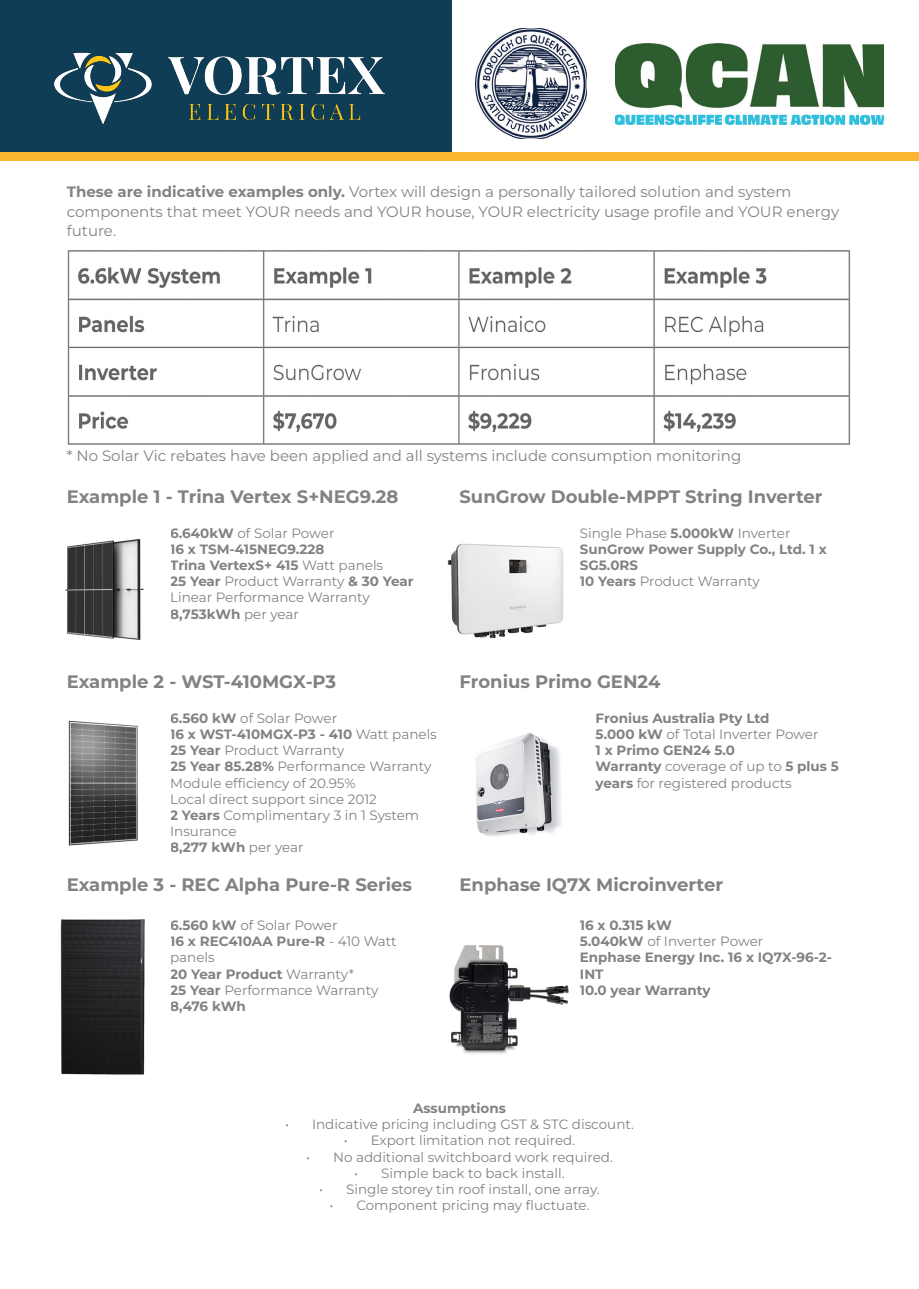
<style>
.page{position:relative;width:919px;height:1289px;background:#fff}
.page>*{position:absolute;margin:0;border:0;box-sizing:border-box;transform-origin:0 0}
.t1{font:700 18px "Montserrat";color:#818282}
.t2{font:15px/19.4px "Montserrat";color:#818282}
.t3{font:13.5px/16.2px "Montserrat";color:#818282}
.t4{font:700 13.5px/16.2px "Montserrat";color:#818282}
.s1{font-weight:700}
.s2{font-weight:400}
</style>
<div class="page">
<img style="left:476px;top:733px;width:85px;height:104px">
<img style="left:67px;top:250px;width:784px;height:195px">
<img style="left:65px;top:538px;width:79px;height:102px">
<img style="left:447px;top:543px;width:116px;height:96px">
<img style="left:68px;top:720px;width:70px;height:126px">
<img style="left:60px;top:919px;width:85px;height:156px">
<img style="left:449px;top:945px;width:120px;height:109px">
<div style="left:0;top:0;width:451px;height:159px;background:#0f3d55"></div>
<div style="left:0;top:153px;width:918px;height:8px;background:#fcb531"></div>
<img style="left:475px;top:28px;width:112px;height:111px">
<img style="left:615px;top:43px;width:268px;height:81px">
<img style="left:34px;top:52px;width:383px;height:101px">
<p class="t2" style="left:67px;top:182px;width:773px"><span class="s1">These are indicative examples only.</span> Vortex will design a personally tailored solution and system components that meet YOUR needs and YOUR house, YOUR electricity usage profile and YOUR energy future.</p>
<p class="t2" style="left:67px;top:446px;width:676px">* No Solar Vic rebates have been applied and all systems include consumption monitoring</p>
<p class="t1" style="left:67px;top:484px;width:333px">Example 1 - Trina Vertex S+NEG9.28</p>
<p class="t3" style="left:170px;top:524px;width:166px"><span class="s1">6.640kW</span> of Solar Power</p>
<p class="t4" style="left:170px;top:540px;width:156px">16 x TSM-415NEG9.228</p>
<p class="t4" style="left:170px;top:557px;width:214px">Trina VertexS+ 415 <span class="s2">Watt panels</span></p>
<p class="t3" style="left:170px;top:573px;width:245px"><span class="s1">25 Year</span> Product Warranty <span class="s1">&amp; 30 Year</span></p>
<p class="t3" style="left:170px;top:589px;width:201px">Linear Performance Warranty</p>
<p class="t4" style="left:170px;top:605px;width:130px">8,753kWh <span class="s2">per year</span></p>
<p class="t1" style="left:67px;top:669px;width:271px">Example 2 - WST-410MGX-P3</p>
<p class="t3" style="left:170px;top:709px;width:168px"><span class="s1">6.560 kW</span> of Solar Power</p>
<p class="t4" style="left:170px;top:725px;width:268px">16 x WST-410MGX-P3 - 410 <span class="s2">Watt panels</span></p>
<p class="t3" style="left:170px;top:741px;width:176px"><span class="s1">25 Year</span> Product Warranty</p>
<p class="t3" style="left:170px;top:758px;width:263px"><span class="s1">25 Year 85.28%</span> Performance Warranty</p>
<p class="t3" style="left:170px;top:774px;width:187px">Module efficiency of 20.95%</p>
<p class="t3" style="left:170px;top:790px;width:208px">Local direct support since 2012</p>
<p class="t3" style="left:170px;top:806px;width:250px"><span class="s1">2 Years</span> Complimentary 3 in 1 System<br>Insurance</p>
<p class="t4" style="left:170px;top:839px;width:135px">8,277 kWh <span class="s2">per year</span></p>
<p class="t1" style="left:67px;top:872px;width:347px">Example 3 - REC Alpha Pure-R Series</p>
<p class="t3" style="left:170px;top:916px;width:169px"><span class="s1">6.560 kW</span> of Solar Power</p>
<p class="t4" style="left:170px;top:933px;width:228px">16 x REC410AA Pure-R <span class="s2">- 410 Watt panels</span></p>
<p class="t4" style="left:170px;top:965px;width:185px">20 Year Product <span class="s2">Warranty*</span></p>
<p class="t3" style="left:170px;top:981px;width:210px"><span class="s1">25 Year</span> Performance Warranty</p>
<p class="t4" style="left:170px;top:997px;width:77px">8,476 kWh</p>
<p class="t1" style="left:459px;top:484px;width:364px">SunGrow Double-MPPT String Inverter</p>
<p class="t3" style="left:580px;top:524px;width:212px">Single Phase <span class="s1">5.000kW</span> Inverter</p>
<p class="t4" style="left:580px;top:540px;width:248px">SunGrow Power Supply Co., Ltd. 1 x</p>
<p class="t4" style="left:580px;top:557px;width:60px">SG5.0RS</p>
<p class="t3" style="left:580px;top:573px;width:181px"><span class="s1">10 Years</span> Product Warranty</p>
<p class="t1" style="left:459px;top:669px;width:202px">Fronius Primo GEN24</p>
<p class="t4" style="left:595px;top:709px;width:175px">Fronius Australia Pty Ltd</p>
<p class="t3" style="left:595px;top:725px;width:224px"><span class="s1">5.000 kW</span> of Total Inverter Power</p>
<p class="t4" style="left:595px;top:741px;width:141px">1 x Primo GEN24 5.0</p>
<p class="t4" style="left:595px;top:758px;width:245px">Warranty <span class="s2">coverage of up to</span> 5 plus 5</p>
<p class="t3" style="left:595px;top:774px;width:198px"><span class="s1">years</span> for registered products</p>
<p class="t1" style="left:459px;top:872px;width:265px">Enphase IQ7X Microinverter</p>
<p class="t4" style="left:580px;top:916px;width:93px">16 x 0.315 kW</p>
<p class="t3" style="left:580px;top:933px;width:185px"><span class="s1">5.040kW</span> of Inverter Power</p>
<p class="t4" style="left:580px;top:949px;width:253px">Enphase Energy Inc. 16 x IQ7X-96-2-<br>INT</p>
<p class="t4" style="left:580px;top:981px;width:132px">10.0 year Warranty</p>
<p class="t4" style="left:413px;top:1099px;width:94px">Assumptions</p>
<p class="t3" style="left:285px;top:1115px;width:350px">• Indicative pricing including GST &amp; STC discount.</p>
<p class="t3" style="left:343px;top:1132px;width:233px">• Export limitation not required.</p>
<p class="t3" style="left:306px;top:1148px;width:308px">• No additional switchboard work required.</p>
<p class="t3" style="left:354px;top:1164px;width:212px">• Simple back to back install.</p>
<p class="t3" style="left:319px;top:1180px;width:282px">• Single storey tin roof install, one array.</p>
<p class="t3" style="left:329px;top:1196px;width:262px">• Component pricing may fluctuate.</p>
</div>
